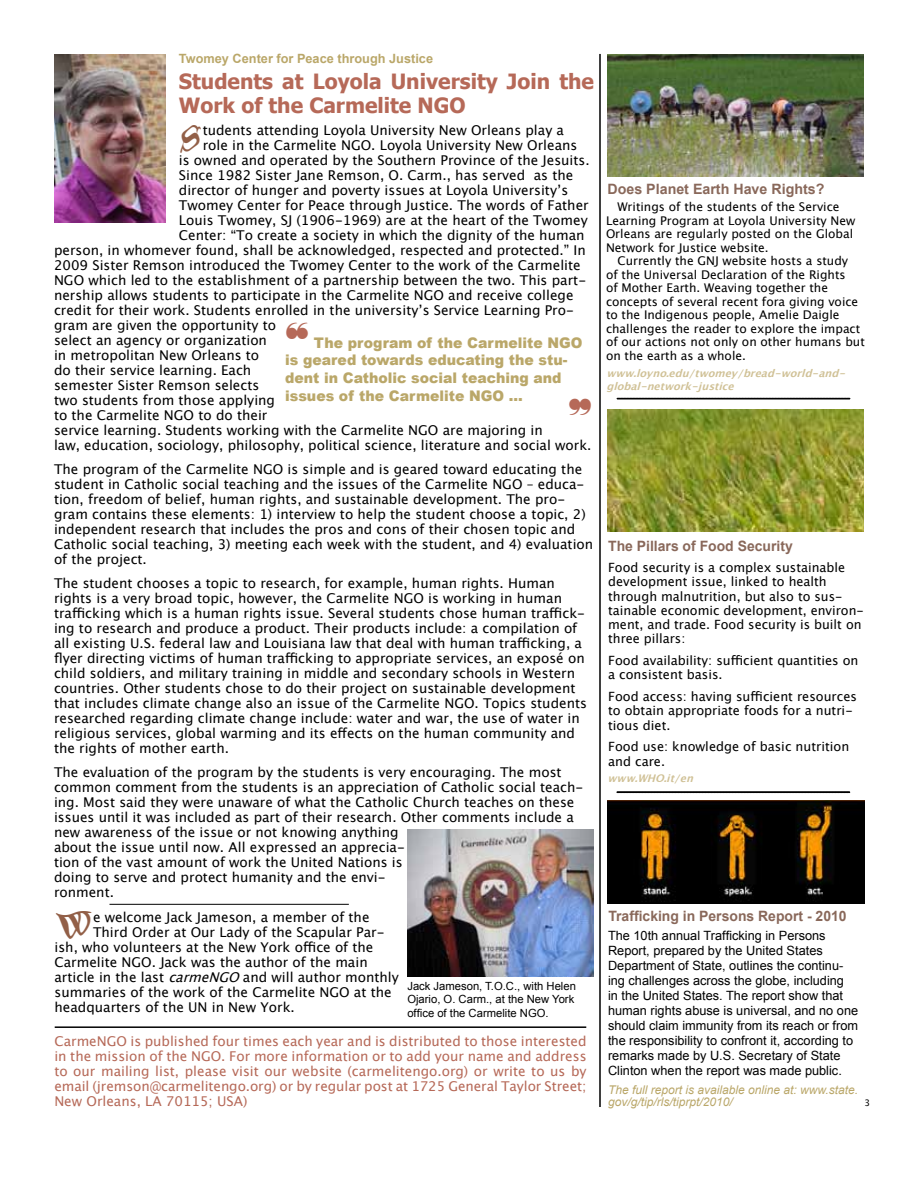
<style>
.page{position:relative;width:918px;height:1188px;background:#fff}
.page>*{position:absolute;margin:0;border:0;box-sizing:border-box;transform-origin:0 0}
.t1{font:32.7px "Cowboy Caxton";color:#925f47}
.t2{font:700 21px/24px "Tahoma";color:#b66958}
.t3{font:900 14.7px/17.5px "Arial";color:#baa769;scale:.96 1}
.t4{font:700 14.25px "Arial";color:#89685a}
.t5{font:13.5px/15px "Lucida Grande";color:#000}
.t6{font:13.5px/15px "Lucida Grande";letter-spacing:-.005em;color:#b66958;text-align:justify}
.t7{font:12.75px/14.2px "Lucida Grande";color:#000}
.t8{font:12.75px/15px "Arial";color:#000}
.t9{font:700 12.75px "Arial";color:#baa769}
.t10{font:12px/13.5px "Lucida Grande";color:#000}
.t11{font:italic 12px/12.8px "Arial";color:#baa769}
.t12{font:11.25px/13.5px "Arial";color:#000}
.t13{font:italic 700 10.5px/12.6px "Lucida Grande";color:#d0c196}
.t14{font:9px "Lucida Grande";color:#000}
.s1{font-style:italic}
</style>
<div class="page">
<hr style="left:55px;top:1026px;width:531px;height:2px;background:#000">
<hr style="left:599px;top:54px;width:2px;height:1053px;background:#000">
<svg style="left:617px;top:792px;width:233px;height:1px"></svg>
<svg style="left:617px;top:398px;width:233px;height:1px"></svg>
<img style="left:54px;top:54px;width:111px;height:169px">
<img style="left:407px;top:829px;width:187px;height:147px">
<hr style="left:110px;top:904px;width:239px;height:1px;background:#000">
<img style="left:608px;top:409px;width:256px;height:122px">
<img style="left:608px;top:54px;width:256px;height:122px">
<img style="left:608px;top:801px;width:257px;height:103px">
<p class="t9" style="left:179px;top:50px;width:256px">Twomey Center for Peace through Justice</p>
<h2 class="t2" style="left:179px;top:68px;width:417px">Students at Loyola University Join the<br>Work of the Carmelite NGO</h2>
<h1 class="t1" style="left:179px;top:117px;width:25px">S</h1>
<p class="t5" style="left:203px;top:123px;width:363px">tudents attending Loyola University New Orleans play a</p>
<p class="t5" style="left:203px;top:138px;width:376px">role in the Carmelite NGO. Loyola University New Orleans</p>
<p class="t5" style="left:179px;top:153px;width:412px">is owned and operated by the Southern Province of the Jesuits.</p>
<p class="t5" style="left:179px;top:168px;width:396px">Since 1982 Sister Jane Remson, O. Carm., has served as the</p>
<p class="t5" style="left:179px;top:183px;width:391px">director of hunger and poverty issues at Loyola University’s</p>
<p class="t5" style="left:179px;top:198px;width:411px">Twomey Center for Peace through Justice. The words of Father</p>
<p class="t5" style="left:179px;top:213px;width:410px">Louis Twomey, SJ (1906-1969) are at the heart of the Twomey</p>
<p class="t5" style="left:179px;top:228px;width:407px">Center: “To create a society in which the dignity of the human</p>
<p class="t5" style="left:54px;top:243px;width:533px">person, in whomever found, shall be acknowledged, respected and protected.” In</p>
<p class="t5" style="left:54px;top:258px;width:528px">2009 Sister Remson introduced the Twomey Center to the work of the Carmelite</p>
<p class="t5" style="left:54px;top:273px;width:534px">NGO which led to the establishment of a partnership between the two. This part-</p>
<p class="t5" style="left:54px;top:288px;width:521px">nership allows students to participate in the Carmelite NGO and receive college</p>
<p class="t5" style="left:54px;top:303px;width:521px">credit for their work. Students enrolled in the university’s Service Learning Pro-</p>
<p class="t5" style="left:54px;top:318px;width:224px">gram are given the opportunity to</p>
<p class="t5" style="left:54px;top:333px;width:215px">select an agency or organization</p>
<p class="t5" style="left:54px;top:348px;width:207px">in metropolitan New Orleans to</p>
<p class="t5" style="left:54px;top:363px;width:199px">do their service learning. Each</p>
<p class="t5" style="left:54px;top:378px;width:207px">semester Sister Remson selects</p>
<p class="t5" style="left:54px;top:393px;width:223px">two students from those applying</p>
<p class="t5" style="left:54px;top:408px;width:215px">to the Carmelite NGO to do their</p>
<p class="t5" style="left:54px;top:423px;width:490px">service learning. Students working with the Carmelite NGO are majoring in</p>
<p class="t5" style="left:54px;top:438px;width:539px">law, education, sociology, philosophy, political science, literature and social work.</p>
<p class="t5" style="left:54px;top:462px;width:541px">The program of the Carmelite NGO is simple and is geared toward educating the student in Catholic social teaching and the issues of the Carmelite NGO – educa&shy;tion, freedom of belief, human rights, and sustainable development. The pro&shy;gram contains these elements: 1) interview to help the student choose a topic, 2) independent research that includes the pros and cons of their chosen topic and Catholic social teaching, 3) meeting each week with the student, and 4) evaluation of the project.</p>
<p class="t5" style="left:54px;top:576px;width:535px">The student chooses a topic to research, for example, human rights. Human rights is a very broad topic, however, the Carmelite NGO is working in human trafficking which is a human rights issue. Several students chose human traffick&shy;ing to research and produce a product. Their products include: a compilation of all existing U.S. federal law and Louisiana law that deal with human trafficking, a flyer directing victims of human trafficking to appropriate services, an exposé on child soldiers, and military training in middle and secondary schools in Western countries. Other students chose to do their project on sustainable development that includes climate change also an issue of the Carmelite NGO. Topics students researched regarding climate change include: water and war, the use of water in religious services, global warming and its effects on the human community and the rights of mother earth.</p>
<p class="t5" style="left:54px;top:765px;width:531px">The evaluation of the program by the students is very encouraging. The most common comment from the students is an appreciation of Catholic social teach&shy;ing. Most said they were unaware of what the Catholic Church teaches on these issues until it was included as part of their research. Other comments include a new awareness of the issue or not knowing anything<br>about the issue until now. All expressed an apprecia-<br>tion of the vast amount of work the United Nations is<br>doing to serve and protect humanity and the envi-<br>ronment.</p>
<p class="t3" style="left:285px;top:333px;width:311px;text-indent:29px">The program of the Carmelite NGO is geared towards educating the stu&shy;dent in Catholic social teaching and issues of the Carmelite NGO ...</p>
<h1 class="t1" style="left:55px;top:903px;width:40px">W</h1>
<p class="t5" style="left:93px;top:910px;width:278px">e welcome Jack Jameson, a member of the</p>
<p class="t5" style="left:93px;top:925px;width:293px">Third Order at Our Lady of the Scapular Par-</p>
<p class="t5" style="left:55px;top:940px;width:321px">ish, who volunteers at the New York office of the</p>
<p class="t5" style="left:55px;top:955px;width:315px">Carmelite NGO. Jack was the author of the main</p>
<p class="t5" style="left:55px;top:970px;width:346px">article in the last <span class="s1">carmeNGO</span>and will author monthly</p>
<p class="t5" style="left:55px;top:985px;width:339px">summaries of the work of the Carmelite NGO at the</p>
<p class="t5" style="left:55px;top:1000px;width:242px">headquarters of the UN in New York.</p>
<p class="t12" style="left:407px;top:979px;width:170px">Jack Jameson, T.O.C., with Helen<br>Ojario, O. Carm., at the New York office of the Carmelite NGO.</p>
<p class="t6" style="left:54px;top:1034px;width:534px">CarmeNGO is published four times each year and is distributed to those interested in the mission of the NGO. For more information or to add your name and address to our mailing list, please visit our website (carmelitengo.org) or write to us by email (jremson@carmelitengo.org) or by regular post at 1725 General Taylor Street; New Orleans, LA 70115; USA)</p>
<p class="t4" style="left:608px;top:180px;width:218px">Does Planet Earth Have Rights?</p>
<p class="t10" style="left:606px;top:200px;width:251px;text-indent:11px">Writings of the students of the Service Learning Program at Loyola University New Orleans are regularly posted on the Global Network for Justice website.</p>
<p class="t10" style="left:606px;top:254px;width:260px;text-indent:11px">Currently the GNJ website hosts a study<br>of the Universal Declaration of the Rights<br>of Mother Earth. Weaving together the concepts of several recent fora giving voice to the Indigenous people, Amelie Daigle challenges the reader to explore the impact of our actions not only on other humans but on the earth as a whole.</p>
<p class="t13" style="left:606px;top:367px;width:245px">www.loyno.edu/twomey/bread-world-and&shy;global-network-justice</p>
<p class="t4" style="left:608px;top:537px;width:186px">The Pillars of Food Security</p>
<p class="t7" style="left:608px;top:561px;width:257px">Food security is a complex sustainable development issue, linked to health through malnutrition, but also to sus&shy;tainable economic development, environ&shy;ment, and trade. Food security is built on three pillars:</p>
<p class="t7" style="left:608px;top:654px;width:252px">Food availability: sufficient quantities on a consistent basis.</p>
<p class="t7" style="left:608px;top:690px;width:250px">Food access: having sufficient resources to obtain appropriate foods for a nutri&shy;tious diet.</p>
<p class="t7" style="left:608px;top:740px;width:243px">Food use: knowledge of basic nutrition and care.</p>
<p class="t13" style="left:608px;top:772px;width:91px">www.WHO.it/en</p>
<p class="t4" style="left:608px;top:907px;width:240px">Trafficking in Persons Report - 2010</p>
<p class="t8" style="left:608px;top:928px;width:252px">The 10th annual Trafficking in Persons Report, prepared by the United States Department of State, outlines the continu&shy;ing challenges across the globe, including<br>in the United States. The report show that human rights abuse is universal, and no one should claim immunity from its reach or from the responsibility to confront it, according to remarks made by U.S. Secretary of State Clinton when the report was made public.</p>
<p class="t11" style="left:608px;top:1083px;width:252px">The full report is available online at: www.state. gov/g/tip/rls/tiprpt/2010/</p>
<p class="t14" style="left:864px;top:1098px;width:7px">3</p>
</div>
